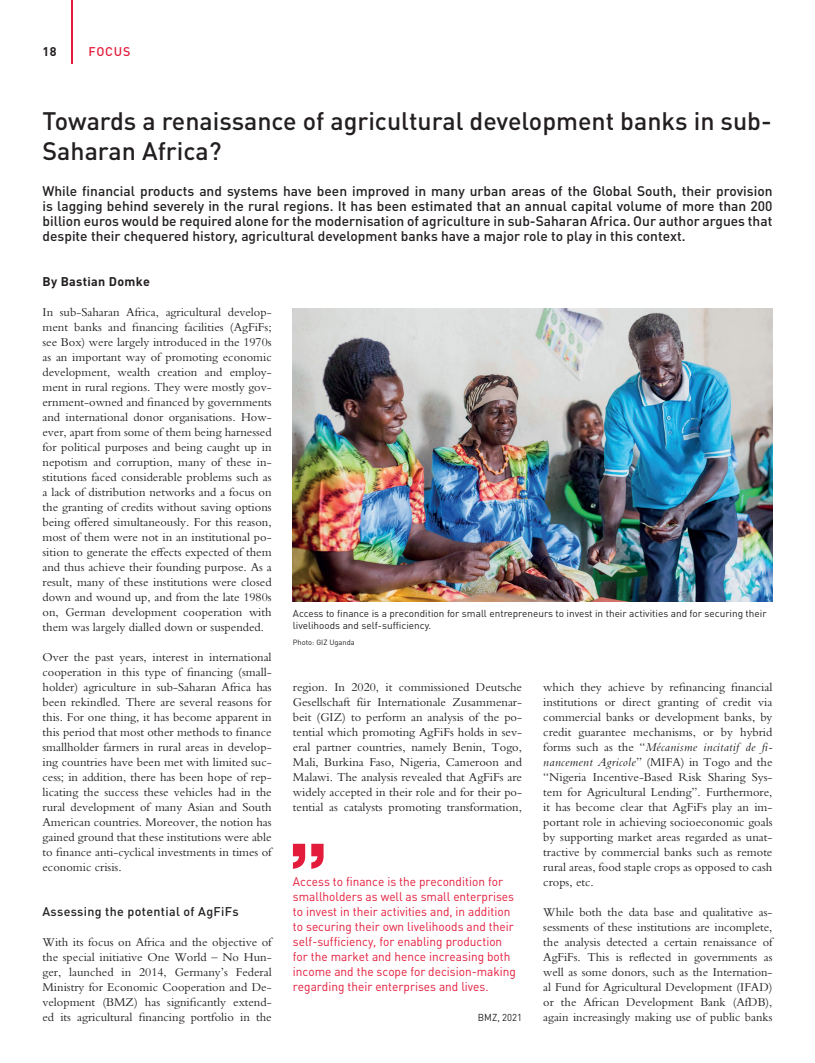
<style>
.page{position:relative;width:815px;height:1063px;background:#fff}
.page>*{position:absolute;margin:0;border:0;box-sizing:border-box;transform-origin:0 0}
.t1{font:500 25px/30px "DIN Pro";color:#231f20}
.t2{font:500 13.75px/15px "DIN Pro";color:#231f20;text-align:justify}
.t3{font:12.5px/15px "Bembo Std";color:#231f20;text-align:justify}
.t4{font:12.5px/15px "DIN Pro";color:#e41c3b;scale:.95 1}
.t5{font:500 12.5px "DIN Pro";letter-spacing:.025em;color:#231f20}
.t6{font:700 12.5px "DIN Pro";letter-spacing:.025em;color:#231f20}
.t7{font:500 12.5px "DIN Pro";letter-spacing:.06em;color:#e41c3b}
.t8{font:10px/12px "DIN Pro";color:#231f20}
.t9{font:10px "DIN Pro";color:#231f20;scale:.95 1}
.t10{font:7.5px "DIN Pro";color:#231f20}
.s1{font-style:italic}
</style>
<div class="page">
<hr style="left:71px;top:0;width:2px;height:64px;background:#e41c3b">
<img style="left:293px;top:308px;width:479px;height:293px">
<svg style="left:293px;top:844px;width:31px;height:25px"></svg>
<p class="t6" style="left:43px;top:43px;width:16px">18</p>
<p class="t7" style="left:89px;top:43px;width:43px">FOCUS</p>
<h1 class="t1" style="left:43px;top:105px;width:731px">Towards a renaissance of agricultural development banks in sub-<br>Saharan Africa?</h1>
<p class="t2" style="left:43px;top:183px;width:732px">While financial products and systems have been improved in many urban areas of the Global South, their provision is lagging behind severely in the rural regions. It has been estimated that an annual capital volume of more than 200 billion euros would be required alone for the modernisation of agriculture in sub-Saharan Africa. Our author argues that despite their chequered history, agricultural development banks have a major role to play in this context.</p>
<p class="t6" style="left:43px;top:273px;width:109px">By Bastian Domke</p>
<p class="t3" style="left:43px;top:305px;width:231px">In sub-Saharan Africa, agricultural develop&shy;ment banks and financing facilities (AgFiFs; see Box) were largely introduced in the 1970s as an important way of promoting economic development, wealth creation and employ&shy;ment in rural regions. They were mostly gov&shy;ernment-owned and financed by governments and international donor organisations. How&shy;ever, apart from some of them being harnessed for political purposes and being caught up in nepotism and corruption, many of these in&shy;stitutions faced considerable problems such as a lack of distribution networks and a focus on the granting of credits without saving options being offered simultaneously. For this reason, most of them were not in an institutional po&shy;sition to generate the effects expected of them and thus achieve their founding purpose. As a result, many of these institutions were closed down and wound up, and from the late 1980s on, German development cooperation with them was largely dialled down or suspended.</p>
<p class="t3" style="left:43px;top:650px;width:231px">Over the past years, interest in international cooperation in this type of financing (small&shy;holder) agriculture in sub-Saharan Africa has been rekindled. There are several reasons for this. For one thing, it has become apparent in this period that most other methods to finance smallholder farmers in rural areas in develop&shy;ing countries have been met with limited suc&shy;cess; in addition, there has been hope of rep&shy;licating the success these vehicles had in the rural development of many Asian and South American countries. Moreover, the notion has gained ground that these institutions were able to finance anti-cyclical investments in times of economic crisis.</p>
<p class="t5" style="left:43px;top:903px;width:198px">Assessing the potential of AgFiFs</p>
<p class="t3" style="left:43px;top:935px;width:231px">With its focus on Africa and the objective of the special initiative One World – No Hun&shy;ger, launched in 2014, Germany’s Federal Ministry for Economic Cooperation and De&shy;velopment (BMZ) has significantly extend&shy;ed its agricultural financing portfolio in the</p>
<p class="t8" style="left:293px;top:607px;width:475px">Access to finance is a precondition for small entrepreneurs to invest in their activities and for securing their livelihoods and self-sufficiency.</p>
<p class="t10" style="left:293px;top:637px;width:63px">Photo: GIZ Uganda</p>
<p class="t3" style="left:293px;top:680px;width:231px">region. In 2020, it commissioned Deutsche Gesellschaft für Internationale Zusammenar&shy;beit (GIZ) to perform an analysis of the po&shy;tential which promoting AgFiFs holds in sev&shy;eral partner countries, namely Benin, Togo, Mali, Burkina Faso, Nigeria, Cameroon and Malawi. The analysis revealed that AgFiFs are widely accepted in their role and for their po&shy;tential as catalysts promoting transformation,</p>
<p class="t3" style="left:543px;top:680px;width:231px">which they achieve by refinancing financial institutions or direct granting of credit via commercial banks or development banks, by credit guarantee mechanisms, or by hybrid forms such as the “<span class="s1">Mécanisme incitatif de fi&shy;nancement Agricole</span>” (MIFA) in Togo and the “Nigeria Incentive-Based Risk Sharing Sys&shy;tem for Agricultural Lending”. Furthermore, it has become clear that AgFiFs play an im&shy;portant role in achieving socioeconomic goals by supporting market areas regarded as unat&shy;tractive by commercial banks such as remote rural areas, food staple crops as opposed to cash crops, etc.</p>
<p class="t3" style="left:543px;top:905px;width:231px">While both the data base and qualitative as&shy;sessments of these institutions are incomplete, the analysis detected a certain renaissance of AgFiFs. This is reflected in governments as well as some donors, such as the Internation&shy;al Fund for Agricultural Development (IFAD) or the African Development Bank (AfDB), again increasingly making use of public banks</p>
<p class="t4" style="left:293px;top:874px;width:236px">Access to finance is the precondition for smallholders as well as small enterprises to invest in their activities and, in addition to securing their own livelihoods and their self-sufficiency, for enabling production for the market and hence increasing both income and the scope for decision-making regarding their enterprises and lives.</p>
<p class="t9" style="left:478px;top:1011px;width:48px">BMZ, 2021</p>
</div>
